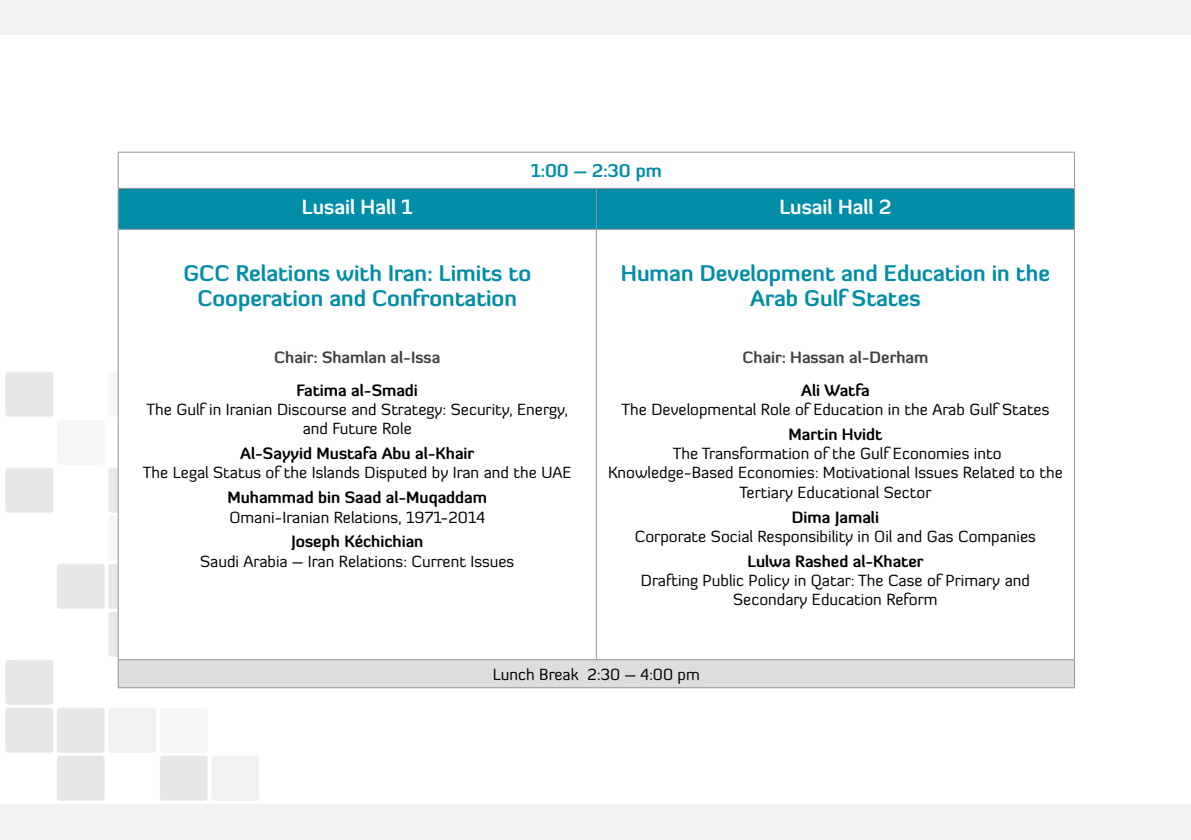
<style>
.page{position:relative;width:1191px;height:840px;background:#fff}
.page>*{position:absolute;margin:0;border:0;box-sizing:border-box;transform-origin:0 0}
.t1{font:700 22px/24.2px "Diavlo";color:#008da8;text-align:center}
.t2{font:700 20px "Diavlo";color:#fff}
.t3{font:700 18px "Diavlo";color:#008da8}
.t4{font:16px/19.2px "Diavlo";color:#000;text-align:center}
.t5{font:700 16px "Diavlo";color:#000}
.t6{font:700 16px "Diavlo";color:#414042}
</style>
<div class="page">
<div style="left:0;top:803px;width:1190px;height:36px;background:#f1f1f2"></div>
<div style="left:0;top:0;width:1190px;height:34px;background:#f1f1f2"></div>
<div style="left:57px;top:755px;width:48px;height:45px;background:#e6e7e8;border-radius:3px"></div>
<div style="left:160px;top:755px;width:48px;height:45px;background:#e6e7e8;border-radius:3px"></div>
<div style="left:211px;top:755px;width:48px;height:45px;background:#f1f1f2;border-radius:3px"></div>
<div style="left:5px;top:707px;width:48px;height:45px;background:#e6e7e8;border-radius:3px"></div>
<div style="left:57px;top:707px;width:48px;height:45px;background:#e6e7e8;border-radius:3px"></div>
<div style="left:108px;top:707px;width:48px;height:45px;background:#f1f1f2;border-radius:3px"></div>
<div style="left:160px;top:707px;width:48px;height:45px;background:#f6f6f6;border-radius:3px"></div>
<div style="left:5px;top:659px;width:48px;height:45px;background:#e6e7e8;border-radius:3px"></div>
<div style="left:108px;top:611px;width:48px;height:45px;background:#e6e7e8;border-radius:3px"></div>
<div style="left:57px;top:563px;width:48px;height:45px;background:#e6e7e8;border-radius:3px"></div>
<div style="left:108px;top:563px;width:48px;height:45px;background:#e6e7e8;border-radius:3px"></div>
<div style="left:108px;top:515px;width:48px;height:45px;background:#f6f6f6;border-radius:3px"></div>
<div style="left:5px;top:467px;width:48px;height:45px;background:#e6e7e8;border-radius:3px"></div>
<div style="left:108px;top:467px;width:48px;height:45px;background:#e6e7e8;border-radius:3px"></div>
<div style="left:57px;top:419px;width:48px;height:45px;background:#f6f6f6;border-radius:3px"></div>
<div style="left:5px;top:371px;width:48px;height:45px;background:#e6e7e8;border-radius:3px"></div>
<div style="left:108px;top:371px;width:48px;height:45px;background:#f6f6f6;border-radius:3px"></div>
<svg style="left:119px;top:230px;width:477px;height:429px"></svg>
<div style="left:119px;top:189px;width:955px;height:40px;background:#008da8"></div>
<div style="left:118px;top:659px;width:956px;height:28px;background:#dcddde"></div>
<hr style="left:118px;top:152px;width:1px;height:36px;background:#939598">
<svg style="left:118px;top:660px;width:1px;height:27px"></svg>
<hr style="left:596px;top:188px;width:478px;height:1px;background:#939598">
<hr style="left:1074px;top:188px;width:1px;height:41px;background:#939598">
<hr style="left:118px;top:188px;width:478px;height:1px;background:#939598">
<hr style="left:118px;top:188px;width:1px;height:41px;background:#939598">
<hr style="left:118px;top:229px;width:478px;height:1px;background:#939598">
<hr style="left:596px;top:152px;width:478px;height:1px;background:#939598">
<hr style="left:118px;top:152px;width:478px;height:1px;background:#939598">
<hr style="left:596px;top:687px;width:478px;height:1px;background:#939598">
<hr style="left:118px;top:687px;width:478px;height:1px;background:#939598">
<hr style="left:596px;top:229px;width:478px;height:1px;background:#939598">
<svg style="left:1074px;top:659px;width:1px;height:28px"></svg>
<hr style="left:1074px;top:152px;width:1px;height:36px;background:#939598">
<hr style="left:1074px;top:229px;width:1px;height:430px;background:#939598">
<hr style="left:596px;top:229px;width:1px;height:430px;background:#939598">
<hr style="left:118px;top:229px;width:1px;height:430px;background:#939598">
<hr style="left:596px;top:659px;width:478px;height:1px;background:#939598">
<hr style="left:118px;top:659px;width:478px;height:1px;background:#939598">
<hr style="left:596px;top:188px;width:1px;height:41px;background:#939598">
<p class="t3" style="left:530px;top:159px;width:133px">1:00 – 2:30 pm</p>
<p class="t2" style="left:302px;top:194px;width:112px">Lusail Hall 1</p>
<p class="t2" style="left:779px;top:194px;width:114px">Lusail Hall 2</p>
<h1 class="t1" style="left:183px;top:261px;width:349px">GCC Relations with Iran: Limits to<br>Cooperation and Confrontation</h1>
<p class="t6" style="left:274px;top:347px;width:168px">Chair: Shamlan al-Issa</p>
<p class="t5" style="left:296px;top:379px;width:123px">Fatima al-Smadi</p>
<p class="t4" style="left:146px;top:399px;width:423px">The Gulf in Iranian Discourse and Strategy: Security, Energy, and Future Role</p>
<p class="t5" style="left:240px;top:443px;width:236px">Al-Sayyid Mustafa Abu al-Khair</p>
<p class="t4" style="left:143px;top:462px;width:430px">The Legal Status of the Islands Disputed by Iran and the UAE</p>
<p class="t5" style="left:227px;top:487px;width:261px">Muhammad bin Saad al-Muqaddam</p>
<p class="t4" style="left:229px;top:507px;width:257px">Omani-Iranian Relations, 1971-2014</p>
<p class="t5" style="left:291px;top:531px;width:134px">Joseph Kéchichian</p>
<p class="t4" style="left:200px;top:551px;width:316px">Saudi Arabia – Iran Relations: Current Issues</p>
<h1 class="t1" style="left:621px;top:261px;width:430px">Human Development and Education in the<br>Arab Gulf States</h1>
<p class="t6" style="left:742px;top:347px;width:187px">Chair: Hassan al-Derham</p>
<p class="t5" style="left:801px;top:379px;width:70px">Ali Watfa</p>
<p class="t4" style="left:621px;top:399px;width:429px">The Developmental Role of Education in the Arab Gulf States</p>
<p class="t5" style="left:788px;top:424px;width:95px">Martin Hvidt</p>
<p class="t4" style="left:608px;top:443px;width:456px">The Transformation of the Gulf Economies into<br>Knowledge-Based Economies: Motivational Issues Related to the<br>Tertiary Educational Sector</p>
<p class="t5" style="left:792px;top:506px;width:89px">Dima Jamali</p>
<p class="t4" style="left:635px;top:526px;width:402px">Corporate Social Responsibility in Oil and Gas Companies</p>
<p class="t5" style="left:747px;top:550px;width:178px">Lulwa Rashed al-Khater</p>
<p class="t4" style="left:641px;top:570px;width:390px">Drafting Public Policy in Qatar: The Case of Primary and<br>Secondary Education Reform</p>
<p class="t4" style="left:493px;top:664px;width:209px">Lunch Break 2:30 – 4:00 pm</p>
</div>
